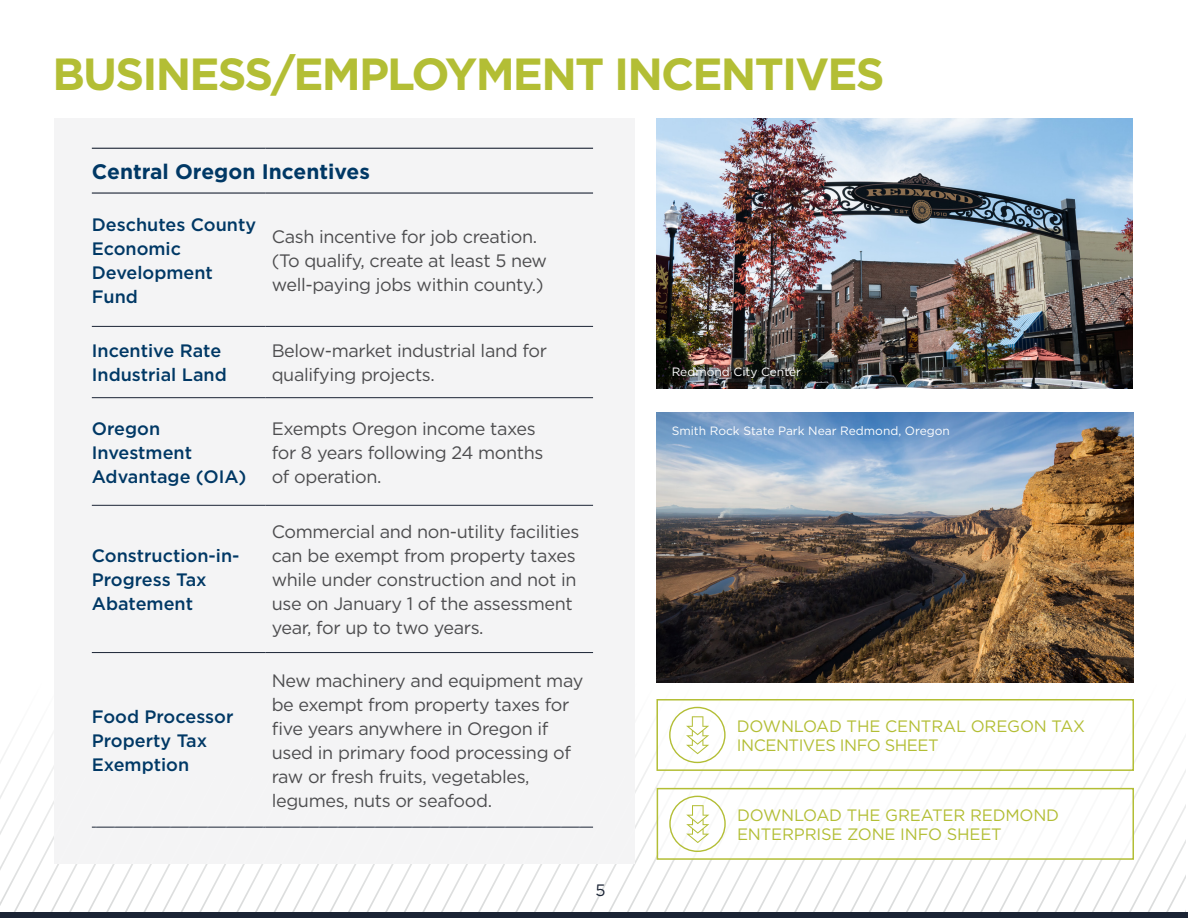
<style>
.page{position:relative;width:1188px;height:918px;background:#fff}
.page>*{position:absolute;margin:0;border:0;box-sizing:border-box;transform-origin:0 0}
.t1{font:700 45px "Gotham";letter-spacing:-.04em;color:#b3be35}
.t2{font:700 21px "Gotham";color:#003865}
.t3{font:18px/24px "Gotham";letter-spacing:-.02em;color:#4d4d4f}
.t4{font:500 18px/24px "Gotham";color:#003865}
.t5{font:16.5px/19.8px "Gotham";letter-spacing:-.01em;color:#b3be35}
.t6{font:16.5px/19.8px "Gotham";letter-spacing:-.03em;color:#b3be35}
.t7{font:16.5px "Gotham";color:#1b2435}
.t8{font:12px "Gotham";color:#fff}
</style>
<div class="page">
<div style="left:54px;top:118px;width:580px;height:746px;background:#f4f4f5"></div>
<hr style="left:92px;top:326px;width:174px;height:1px;background:#1b2435">
<hr style="left:266px;top:326px;width:327px;height:1px;background:#1b2435">
<hr style="left:92px;top:397px;width:174px;height:1px;background:#1b2435">
<hr style="left:266px;top:397px;width:327px;height:1px;background:#1b2435">
<hr style="left:92px;top:505px;width:174px;height:1px;background:#1b2435">
<hr style="left:266px;top:505px;width:327px;height:1px;background:#1b2435">
<hr style="left:92px;top:652px;width:174px;height:1px;background:#1b2435">
<hr style="left:266px;top:652px;width:327px;height:1px;background:#1b2435">
<hr style="left:92px;top:148px;width:174px;height:1px;background:#1b2435">
<hr style="left:266px;top:148px;width:327px;height:1px;background:#1b2435">
<hr style="left:92px;top:192px;width:174px;height:2px;background:#1b2435">
<hr style="left:266px;top:192px;width:327px;height:2px;background:#1b2435">
<img style="left:657px;top:118px;width:475px;height:270px">
<img style="left:657px;top:412px;width:477px;height:270px">
<svg style="left:0;top:682px;width:1186px;height:230px"></svg>
<div style="left:657px;top:700px;width:476px;height:70px;background:#fff"></div>
<div style="left:656px;top:699px;width:478px;height:72px;border:2px solid #b3be35"></div>
<svg style="left:669px;top:707px;width:57px;height:56px"></svg>
<div style="left:657px;top:789px;width:476px;height:70px;background:#fff"></div>
<div style="left:657px;top:788px;width:477px;height:72px;border:2px solid #b3be35"></div>
<svg style="left:669px;top:796px;width:57px;height:56px"></svg>
<div style="left:0;top:912px;width:1188px;height:6px;background:#1b2435"></div>
<h1 class="t1" style="left:52px;top:44px;width:834px">BUSINESS/EMPLOYMENT INCENTIVES</h1>
<p class="t2" style="left:92px;top:158px;width:280px">Central Oregon Incentives</p>
<p class="t4" style="left:92px;top:212px;width:166px">Deschutes County<br>Economic<br>Development<br>Fund</p>
<p class="t3" style="left:272px;top:224px;width:277px">Cash incentive for job creation. (To qualify, create at least 5 new well-paying jobs within county.)</p>
<p class="t4" style="left:92px;top:339px;width:136px">Incentive Rate<br>Industrial Land</p>
<p class="t3" style="left:272px;top:338px;width:277px">Below-market industrial land for qualifying projects.</p>
<p class="t4" style="left:92px;top:416px;width:156px">Oregon<br>Investment<br>Advantage (OIA)</p>
<p class="t3" style="left:272px;top:416px;width:273px">Exempts Oregon income taxes for 8 years following 24 months of operation.</p>
<p class="t4" style="left:92px;top:543px;width:149px">Construction-in-<br>Progress Tax<br>Abatement</p>
<p class="t4" style="left:92px;top:704px;width:143px">Food Processor<br>Property Tax<br>Exemption</p>
<p class="t3" style="left:272px;top:519px;width:309px">Commercial and non-utility facilities can be exempt from property taxes while under construction and not in use on January 1 of the assessment year, for up to two years.</p>
<p class="t3" style="left:272px;top:668px;width:313px">New machinery and equipment may be exempt from property taxes for five years anywhere in Oregon if used in primary food processing of raw or fresh fruits, vegetables, legumes, nuts or seafood.</p>
<p class="t7" style="left:596px;top:879px;width:12px">5</p>
<p class="t8" style="left:672px;top:364px;width:131px">Redmond City Center</p>
<p class="t8" style="left:672px;top:423px;width:280px">Smith Rock State Park Near Redmond, Oregon</p>
<p class="t6" style="left:737px;top:716px;width:350px">DOWNLOAD THE CENTRAL OREGON TAX<br>INCENTIVES INFO SHEET</p>
<p class="t5" style="left:737px;top:804px;width:324px">DOWNLOAD THE GREATER REDMOND<br>ENTERPRISE ZONE INFO SHEET</p>
</div>
